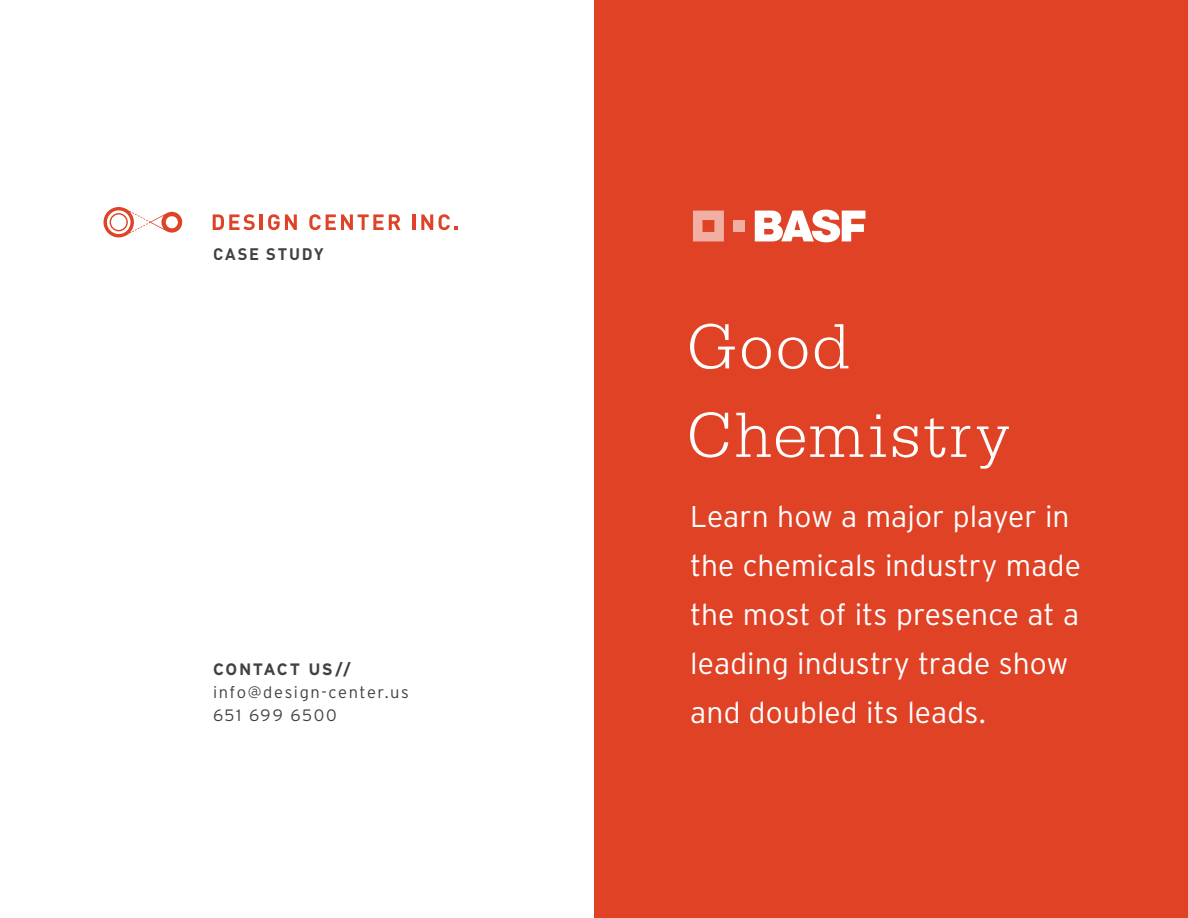
<style>
.page{position:relative;width:1188px;height:918px;background:#fff}
.page>*{position:absolute;margin:0;border:0;box-sizing:border-box;transform-origin:0 0}
.t1{font:300 67.5px/88.5px "Serifa";letter-spacing:.045em;color:#fff}
.t2{font:300 30px/48.9px "Interstate";color:#fff}
.t3{font:300 16.5px/23px "Interstate";letter-spacing:.1em;color:#414042}
.t4{font:700 16.5px "Interstate";letter-spacing:.09em;color:#414042}
.t5{font:700 16.5px "DIN";letter-spacing:.11em;color:#414042}
</style>
<div class="page">
<div style="left:594px;top:0;width:594px;height:918px;background:#e04226"></div>
<svg style="left:103px;top:207px;width:79px;height:30px"></svg>
<svg style="left:213px;top:214px;width:42px;height:16px"></svg>
<hr style="left:260px;top:214px;width:3px;height:16px;background:#df4327">
<svg style="left:268px;top:214px;width:29px;height:16px"></svg>
<svg style="left:309px;top:214px;width:92px;height:16px"></svg>
<hr style="left:412px;top:214px;width:4px;height:16px;background:#df4327">
<svg style="left:421px;top:214px;width:37px;height:16px"></svg>
<svg style="left:693px;top:211px;width:31px;height:30px"></svg>
<div style="left:733px;top:220px;width:12px;height:12px;background:#f1aea3"></div>
<svg style="left:755px;top:210px;width:110px;height:32px"></svg>
<p class="t5" style="left:213px;top:243px;width:112px">CASE STUDY</p>
<p class="t4" style="left:213px;top:660px;width:140px">CONTACT US//</p>
<p class="t3" style="left:213px;top:681px;width:198px">info@design-center.us<br>651 699 6500</p>
<h1 class="t1" style="left:687px;top:303px;width:324px">Good<br>Chemistry</h1>
<p class="t2" style="left:690px;top:492px;width:392px">Learn how a major player in the chemicals industry made the most of its presence at a leading industry trade show and doubled its leads.</p>
</div>
